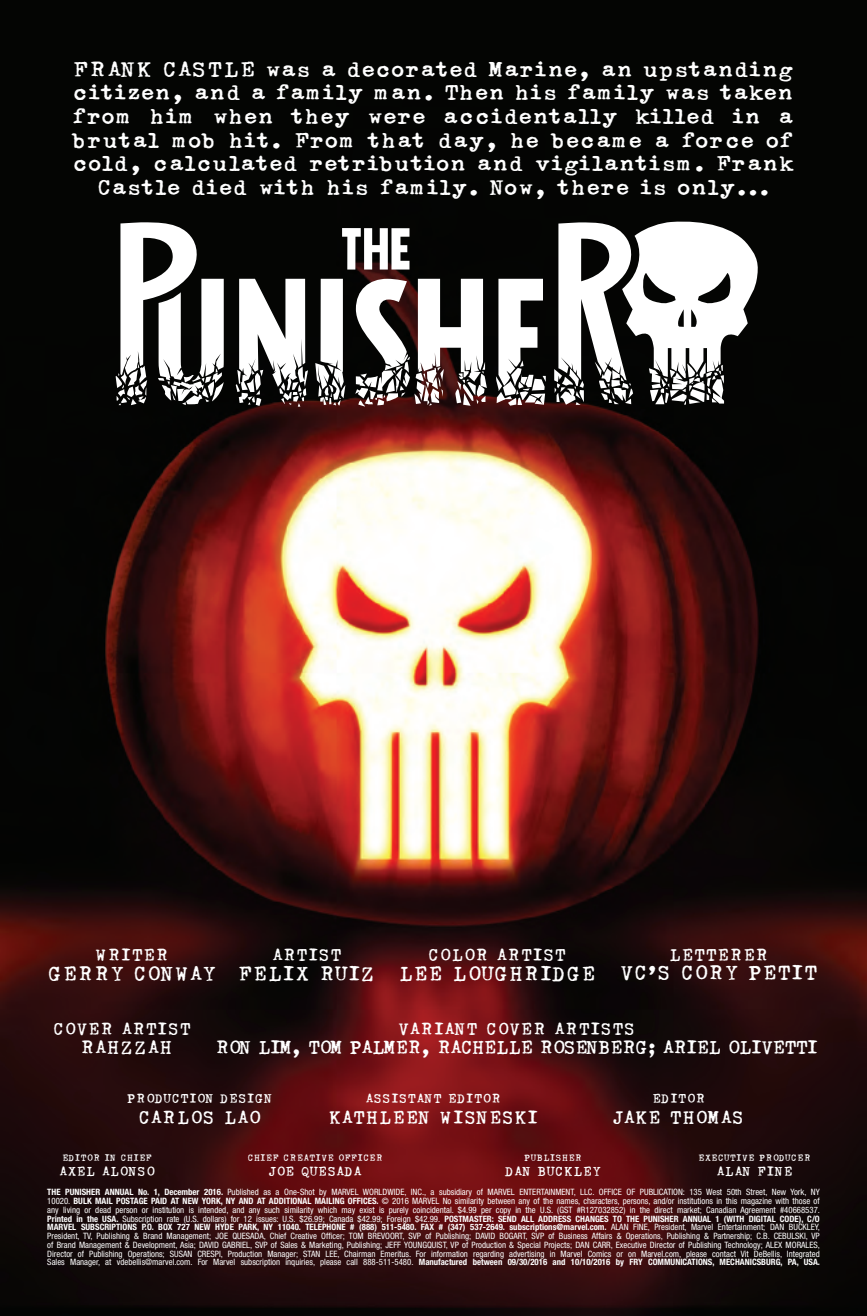
<style>
.page{position:relative;width:867px;height:1316px;background:#fff}
.page>*{position:absolute;margin:0;border:0;box-sizing:border-box;transform-origin:0 0}
.t1{font:21.88px/23.6px "Typo American Com";color:#fff;text-align:center;scale:1.06 1}
.t2{font:21px "Typo American Com";color:#fff}
.t3{font:19.25px "Typo American Com";letter-spacing:-.08em;color:#fff}
.t4{font:19.25px "Typo American Com";color:#fff}
.t5{font:18.9px "Typo American Com";color:#fff}
.t6{font:17.5px "Typo American Com";color:#fff}
.t7{font:13.47px "Typo American Com";color:#fff}
.t8{font:13.12px "Typo American Com";color:#fff}
.t9{font:9.45px "Typo American Com";color:#fff}
.t10{font:condensed 8.75px/8.8px "Helvetica Neue LT Pro";color:#fff;text-align:justify}
.s1{font-weight:700}
</style>
<div class="page">
<img style="left:0;top:0;width:866px;height:1315px">
<svg style="left:116px;top:219px;width:643px;height:187px"></svg>
<p class="t1" style="left:73px;top:58px;width:681px">FRANK CASTLE was a decorated Marine, an upstanding citizen, and a family man. Then his family was taken from him when they were accidentally killed in a brutal mob hit. From that day, he became a force of cold, calculated retribution and vigilantism. Frank Castle died with his family. Now, there is only...</p>
<h3 class="t6" style="left:95px;top:943px;width:76px">WRITER</h3>
<h2 class="t2" style="left:48px;top:959px;width:169px">GERRY CONWAY</h2>
<h3 class="t6" style="left:272px;top:943px;width:71px">ARTIST</h3>
<h2 class="t2" style="left:238px;top:959px;width:139px">FELIX RUIZ</h2>
<h3 class="t6" style="left:428px;top:943px;width:140px">COLOR ARTIST</h3>
<h2 class="t2" style="left:398px;top:959px;width:199px">LEE LOUGHRIDGE</h2>
<h3 class="t6" style="left:668px;top:943px;width:101px">LETTERER</h3>
<h2 class="t2" style="left:619px;top:958px;width:200px">VC’S CORY PETIT</h2>
<h3 class="t6" style="left:53px;top:1016px;width:140px">COVER ARTIST</h3>
<h3 class="t4" style="left:80px;top:1034px;width:94px">RAHZZAH</h3>
<h3 class="t6" style="left:398px;top:1016px;width:239px">VARIANT COVER ARTISTS</h3>
<h3 class="t3" style="left:215px;top:1034px;width:604px">RON LIM, TOM PALMER, RACHELLE ROSENBERG; ARIEL OLIVETTI</h3>
<h3 class="t8" style="left:365px;top:1089px;width:137px">ASSISTANT EDITOR</h3>
<h3 class="t5" style="left:328px;top:1104px;width:211px">KATHLEEN WISNESKI</h3>
<h3 class="t8" style="left:126px;top:1089px;width:148px">PRODUCTION DESIGN</h3>
<h3 class="t5" style="left:138px;top:1104px;width:124px">CARLOS LAO</h3>
<h3 class="t8" style="left:652px;top:1089px;width:55px">EDITOR</h3>
<h3 class="t5" style="left:613px;top:1104px;width:132px">JAKE THOMAS</h3>
<p class="t9" style="left:62px;top:1151px;width:91px">EDITOR IN CHIEF</p>
<h3 class="t7" style="left:59px;top:1161px;width:97px">AXEL ALONSO</h3>
<p class="t9" style="left:247px;top:1151px;width:137px">CHIEF CREATIVE OFFICER</p>
<h3 class="t7" style="left:269px;top:1161px;width:94px">JOE QUESADA</h3>
<p class="t9" style="left:523px;top:1150px;width:60px">PUBLISHER</p>
<h3 class="t7" style="left:505px;top:1161px;width:97px">DAN BUCKLEY</h3>
<p class="t9" style="left:698px;top:1151px;width:114px">EXECUTIVE PRODUCER</p>
<h3 class="t7" style="left:716px;top:1161px;width:78px">ALAN FINE</h3>
<p class="t10" style="left:47px;top:1187px;width:774px"><span class="s1">THE PUNISHER ANNUAL No. 1, December 2016.</span> Published as a One-Shot by MARVEL WORLDWIDE, INC., a subsidiary of MARVEL ENTERTAINMENT, LLC. OFFICE OF PUBLICATION: 135 West 50th Street, New York, NY 10020. <span class="s1">BULK MAIL POSTAGE PAID AT NEW YORK, NY AND AT ADDITIONAL MAILING OFFICES.</span> © 2016 MARVEL No similarity between any of the names, characters, persons, and/or institutions in this magazine with those of any living or dead person or institution is intended, and any such similarity which may exist is purely coincidental. $4.99 per copy in the U.S. (GST #R127032852) in the direct market; Canadian Agreement #40668537.<br><span class="s1">Printed in the USA.</span> Subscription rate (U.S. dollars) for 12 issues: U.S. $26.99; Canada $42.99; Foreign $42.99. <span class="s1">POSTMASTER: SEND ALL ADDRESS CHANGES TO THE PUNISHER ANNUAL 1 (WITH DIGITAL CODE), C/O MARVEL SUBSCRIPTIONS P.O. BOX 727 NEW HYDE PARK, NY 11040. TELEPHONE # (888) 511-5480. FAX # (347) 537-2649. subscriptions@marvel.com.</span> ALAN FINE, President, Marvel Entertainment; DAN BUCKLEY, President, TV, Publishing &amp; Brand Management; JOE QUESADA, Chief Creative Officer; TOM BREVOORT, SVP of Publishing; DAVID BOGART, SVP of Business Affairs &amp; Operations, Publishing &amp; Partnership; C.B. CEBULSKI, VP of Brand Management &amp; Development, Asia; DAVID GABRIEL, SVP of Sales &amp; Marketing, Publishing; JEFF YOUNGQUIST, VP of Production &amp; Special Projects; DAN CARR, Executive Director of Publishing Technology; ALEX MORALES, Director of Publishing Operations; SUSAN CRESPI, Production Manager; STAN LEE, Chairman Emeritus. For information regarding advertising in Marvel Comics or on Marvel.com, please contact Vit DeBellis, Integrated Sales Manager, at vdebellis@marvel.com. For Marvel subscription inquiries, please call 888-511-5480. <span class="s1">Manufactured between 09/30/2016 and 10/10/2016 by FRY COMMUNICATIONS, MECHANICSBURG, PA, USA.</span></p>
</div>
